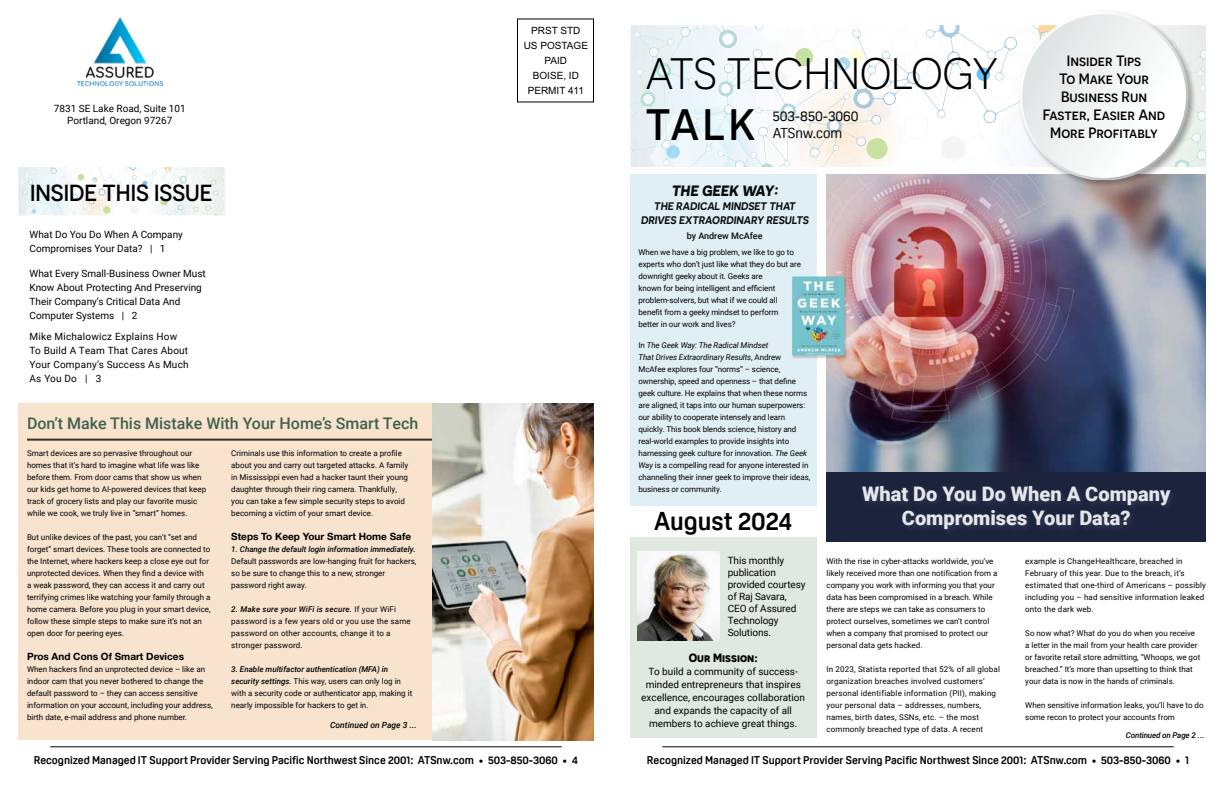
<style>
.page{position:relative;width:1224px;height:792px;background:#fff}
.page>*{position:absolute;margin:0;border:0;box-sizing:border-box;transform-origin:0 0}
.t1{font:44px "Novecentosans";color:#000}
.t2{font:500 44px "Novecentosans";color:#000}
.t3{font:700 25.2px "Oscine";color:#000}
.t4{font:500 23.3px "Novecentosans";color:#000}
.t5{font:900 20px/24px "Roboto";color:#e6e7eb;text-align:center}
.t6{font:500 16px "Roboto";color:#456e5c}
.t7{font:500 15px/18px "Novecentosans";color:#000;text-align:center}
.t8{font:700 15px "Novecentosans";color:#070d0d}
.t9{font:14px/16.8px "Oscine";color:#000}
.t10{font:700 12px "Novecentosans";color:#000}
.t11{font:700 11px "Oscine";color:#000}
.t12{font:600 11px/14px "Novecentosans";color:#070d0d;text-align:center}
.t13{font:10px/14px "Roboto";color:#000}
.t14{font:10px/14px "Roboto";letter-spacing:.02em;color:#000}
.t15{font:700 10px "Helvetica Neue LT Std";color:#000}
.t16{font:10px/15px "Arial";color:#000;text-align:center}
.t17{font:500 9px "Roboto";color:#070d0d}
.t18{font:italic 500 8.5px "Roboto";color:#000}
.t19{font:8px/12px "Roboto";color:#000}
.t20{font:8px/12px "Roboto";letter-spacing:.02em;color:#000}
.t21{font:italic 500 8px "Roboto";color:#000}
.t22{font:italic 500 8px "Roboto";letter-spacing:-.02em;color:#000}
.s1{font-weight:500;font-style:italic}
.s2{font-style:italic}
</style>
<div class="page">
<div style="left:18px;top:403px;width:576px;height:337px;background:#f7e3ce"></div>
<img style="left:795px;top:48px;width:18px;height:18px;border-radius:9px">
<img style="left:793px;top:99px;width:13px;height:55px">
<svg style="left:630px;top:25px;width:163px;height:142px"></svg>
<div style="left:630px;top:174px;width:186px;height:331px;background:#e0eef5"></div>
<div style="left:630px;top:538px;width:186px;height:200px;background:#e0e9df"></div>
<hr style="left:662px;top:747px;width:512px;height:1px;background:#000">
<div style="left:517px;top:18px;width:77px;height:84px;border:1px solid #000"></div>
<hr style="left:50px;top:747px;width:512px;height:1px;background:#000">
<img style="left:827px;top:180px;width:379px;height:292px">
<div style="left:827px;top:472px;width:379px;height:69px;background:#1c233d"></div>
<svg style="left:18px;top:167px;width:207px;height:49px"></svg>
<hr style="left:27px;top:439px;width:415px;height:2px;background:#373125">
<img style="left:432px;top:403px;width:162px;height:337px">
<div style="left:791px;top:276px;width:56px;height:83px;background:#000;opacity:.2"></div>
<img style="left:792px;top:276px;width:52px;height:79px">
<img style="left:638px;top:552px;width:82px;height:88px">
<div style="left:1018px;top:9px;width:179px;height:179px;background:#000;opacity:.35"></div>
<svg style="left:806px;top:12px;width:400px;height:168px"></svg>
<div style="left:1022px;top:14px;width:164px;height:164px;background:linear-gradient(to right,#e2e5e5,#fff);border-radius:82px"></div>
<img style="left:76px;top:17px;width:88px;height:70px">
<p class="t13" style="left:54px;top:102px;width:133px;line-height:12px;text-align:center">7831 SE Lake Road, Suite 101<br>Portland, Oregon 97267</p>
<h3 class="t4" style="left:30px;top:179px;width:184px">INSIDE THIS ISSUE</h3>
<p class="t13" style="left:30px;top:227px;width:155px">What Do You Do When A Company<br>Compromises Your Data? | 1</p>
<p class="t13" style="left:30px;top:264px;width:167px">Free Cyber Security Audit Will Reveal<br>Where Your Computer Network Is<br>Exposed And How To Protect Your<br>Company Now | 2</p>
<p class="t14" style="left:30px;top:329px;width:161px">Mike Michalowicz Explains How<br>To Build A Team That Cares About<br>Your Company’s Success As Much<br>As You Do | 3</p>
<h3 class="t6" style="left:27px;top:412px;width:393px">Don’t Make This Mistake With Your Home’s Smart Tech</h3>
<p class="t13" style="left:30px;top:266px;width:178px">What Every Small-Business Owner Must<br>Know About Protecting And Preserving<br>Their Company’s Critical Data And<br>Computer Systems | 2</p>
<p class="t19" style="left:27px;top:447px;width:181px">Smart devices are so pervasive throughout our homes that it’s hard to imagine what life was like before them. From door cams that show us when our kids get home to AI-powered devices that keep track of grocery lists and play our favorite music while we cook, we truly live in “smart” homes.</p>
<p class="t19" style="left:27px;top:531px;width:185px">But unlike devices of the past, you can’t “set and forget” smart devices. These tools are connected to the Internet, where hackers keep a close eye out for unprotected devices. When they find a device with<br>a weak password, they can access it and carry out terrifying crimes like watching your family through a home camera. Before you plug in your smart device, follow these simple steps to make sure it’s not an open door for peering eyes.</p>
<p class="t15" style="left:27px;top:650px;width:159px">Pros And Cons Of Smart Devices</p>
<p class="t19" style="left:27px;top:663px;width:187px">When hackers find an unprotected device – like an indoor cam that you never bothered to change the default password to – they can access sensitive information on your account, including your address, birth date, e-mail address and phone number.</p>
<p class="t19" style="left:231px;top:447px;width:178px">Criminals use this information to create a profile about you and carry out targeted attacks. A family in Mississippi even had a hacker taunt their young daughter through their ring camera. Thankfully, you can take a few simple security steps to avoid becoming a victim of your smart device.</p>
<p class="t15" style="left:231px;top:530px;width:181px">Steps To Keep Your Smart Home Safe</p>
<p class="t21" style="left:231px;top:544px;width:186px">1. Change the default login information immediately.</p>
<p class="t19" style="left:231px;top:555px;width:187px">Default passwords are low-hanging fruit for hackers, so be sure to change this to a new, stronger password right away.</p>
<p class="t20" style="left:231px;top:603px;width:181px"><span class="s1">2. Make sure your WiFi is secure.</span> If your WiFi password is a few years old or you use the same password on other accounts, change it to a stronger password.</p>
<p class="t19" style="left:231px;top:663px;width:183px"><span class="s1">3. Enable multifactor authentication (MFA) in security settings.</span> This way, users can only log in with a security code or authenticator app, making it nearly impossible for hackers to get in.</p>
<p class="t18" style="left:330px;top:719px;width:88px">Continued on Page 3 ...</p>
<p class="t16" style="left:524px;top:23px;width:66px">PRST STD<br>US POSTAGE<br>PAID<br>BOISE, ID<br>PERMIT 411</p>
<h1 class="t1" style="left:646px;top:49px;width:354px">ATS TECHNOLOGY</h1>
<h1 class="t2" style="left:646px;top:99px;width:111px">TALK</h1>
<h3 class="t9" style="left:773px;top:108px;width:87px">503-850-3060<br>ATSnw.com</h3>
<h3 class="t8" style="left:671px;top:181px;width:110px">THE GEEK WAY:</h3>
<h3 class="t12" style="left:641px;top:199px;width:171px">THE RADICAL MINDSET THAT<br>DRIVES EXTRAORDINARY RESULTS</h3>
<p class="t17" style="left:687px;top:229px;width:77px">by Andrew McAfee</p>
<h3 class="t7" style="left:1043px;top:52px;width:124px">Insider Tips<br>To Make Your<br>Business Run<br>Faster, Easier And<br>More Profitably</h3>
<p class="t19" style="left:639px;top:245px;width:164px">When we have a big problem, we like to go to experts who don’t just like what they do but are downright geeky about it. Geeks are<br>known for being intelligent and efficient problem-solvers, but what if we could all benefit from a geeky mindset to perform<br>better in our work and lives?</p>
<p class="t19" style="left:639px;top:338px;width:173px">In <span class="s2">The Geek Way: The Radical Mindset<br>That Drives Extraordinary Results</span>, Andrew McAfee explores four “norms” – science, ownership, speed and openness – that define geek culture. He explains that when these norms are aligned, it taps into our human superpowers: our ability to cooperate intensely and learn quickly. This book blends science, history and real-world examples to provide insights into harnessing geek culture for innovation. <span class="s2">The Geek Way</span> is a compelling read for anyone interested in channeling their inner geek to improve their ideas, business or community.</p>
<h2 class="t3" style="left:654px;top:507px;width:140px">August 2024</h2>
<p class="t13" style="left:728px;top:554px;width:79px;line-height:12px">This monthly publication provided courtesy of Raj Savara,<br>CEO of Assured<br>Technology<br>Solutions.</p>
<h3 class="t10" style="left:689px;top:650px;width:70px">Our Mission:</h3>
<p class="t13" style="left:641px;top:664px;width:165px;line-height:13px;text-align:center">To build a community of success&shy;minded entrepreneurs that inspires excellence, encourages collaboration and expands the capacity of all members to achieve great things.</p>
<h3 class="t5" style="left:862px;top:482px;width:310px">What Do You Do When A Company<br>Compromises Your Data?</h3>
<p class="t19" style="left:827px;top:555px;width:172px">With the rise in cyber-attacks worldwide, you’ve likely received more than one notification from a company you work with informing you that your data has been compromised in a breach. While there are steps we can take as consumers to protect ourselves, sometimes we can’t control when a company that promised to protect our personal data gets hacked.</p>
<p class="t20" style="left:827px;top:663px;width:175px">In 2023, Statista reported that 52% of all global organization breaches involved customers’ personal identifiable information (PII), making your personal data – addresses, numbers, names, birth dates, SSNs, etc. – the most commonly breached type of data. A recent</p>
<p class="t20" style="left:1025px;top:555px;width:182px">example is ChangeHealthcare, breached in February of this year. Due to the breach, it’s estimated that one-third of Americans – possibly including you – had sensitive information leaked onto the dark web.</p>
<p class="t19" style="left:1025px;top:627px;width:177px">So now what? What do you do when you receive a letter in the mail from your health care provider or favorite retail store admitting, “Whoops, we got breached.” It’s more than upsetting to think that your data is now in the hands of criminals.</p>
<p class="t19" style="left:1025px;top:699px;width:180px">When sensitive information leaks, you’ll have to do some recon to protect your accounts from</p>
<p class="t22" style="left:1126px;top:729px;width:80px">Continued on Page 2 ...</p>
<h3 class="t11" style="left:34px;top:754px;width:546px">Recognized Managed IT Support Provider Serving Pacific Northwest Since 2001: ATSnw.com • 503-850-3060 • 4</h3>
<h3 class="t11" style="left:647px;top:754px;width:544px">Recognized Managed IT Support Provider Serving Pacific Northwest Since 2001: ATSnw.com • 503-850-3060 • 1</h3>
</div>
